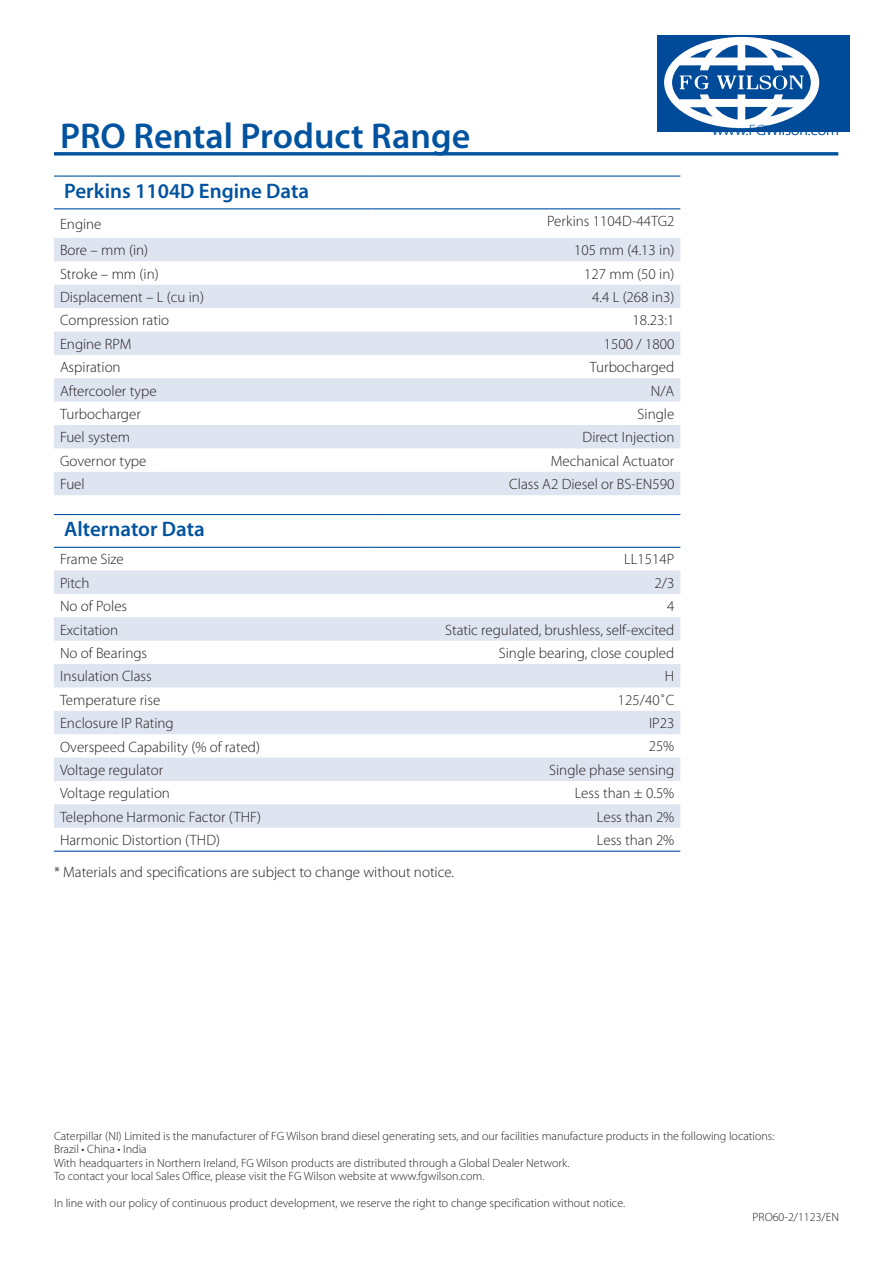
<style>
.page{position:relative;width:893px;height:1263px;background:#fff}
.page>*{position:absolute;margin:0;border:0;box-sizing:border-box;transform-origin:0 0}
.t1{font:600 36px "Myriad Pro";color:#0153a0}
._6_-_Table_Title{font:600 21px "Myriad Pro";color:#0153a0}
._7__Table_Text{font:300 15px "Myriad Pro";color:#231f20}
.t2{font:300 15px "Myriad Pro";color:#0153a0;scale:1.05 1}
.t3{font:300 12px/13.5px "Myriad Pro";color:#231f20}
</style>
<div class="page">
<hr style="left:54px;top:152px;width:784px;height:3px;background:#0153a0">
<svg style="left:657px;top:36px;width:192px;height:96px"></svg>
<svg style="left:54px;top:238px;width:626px;height:257px;fill:#dfe4f1"></svg>
<hr style="left:54px;top:176px;width:317px;height:1px;background:#0153a0">
<hr style="left:371px;top:176px;width:309px;height:1px;background:#0153a0">
<hr style="left:54px;top:208px;width:317px;height:1px;background:#0153a0">
<hr style="left:371px;top:208px;width:309px;height:1px;background:#0153a0">
<svg style="left:54px;top:570px;width:626px;height:258px;fill:#dfe4f1"></svg>
<hr style="left:54px;top:514px;width:318px;height:1px;background:#0153a0">
<hr style="left:372px;top:514px;width:308px;height:1px;background:#0153a0">
<hr style="left:54px;top:547px;width:318px;height:1px;background:#0153a0">
<hr style="left:372px;top:547px;width:308px;height:1px;background:#0153a0">
<hr style="left:54px;top:851px;width:318px;height:1px;background:#0153a0">
<hr style="left:372px;top:851px;width:308px;height:1px;background:#0153a0">
<h1 class="t1" style="left:60px;top:113px;width:412px">PRO Rental Product Range</h1>
<p class="t2" style="left:712px;top:121px;width:122px">www.FGWilson.com</p>
<p class="_6_-_Table_Title" style="left:64px;top:177px;width:246px">Perkins 1104D Engine Data</p>
<p class="_7__Table_Text" style="left:60px;top:216px;width:43px">Engine</p>
<p class="_7__Table_Text" style="left:547px;top:213px;width:129px">Perkins 1104D-44TG2</p>
<p class="_7__Table_Text" style="left:60px;top:242px;width:90px">Bore – mm (in)</p>
<p class="_7__Table_Text" style="left:574px;top:242px;width:102px">105 mm (4.13 in)</p>
<p class="_7__Table_Text" style="left:60px;top:265px;width:100px">Stroke – mm (in)</p>
<p class="_7__Table_Text" style="left:584px;top:265px;width:92px">127 mm (50 in)</p>
<p class="_7__Table_Text" style="left:60px;top:289px;width:145px">Displacement – L (cu in)</p>
<p class="_7__Table_Text" style="left:592px;top:289px;width:84px">4.4 L (268 in3)</p>
<p class="_7__Table_Text" style="left:60px;top:312px;width:111px">Compression ratio</p>
<p class="_7__Table_Text" style="left:632px;top:312px;width:43px">18.23:1</p>
<p class="_7__Table_Text" style="left:60px;top:336px;width:73px">Engine RPM</p>
<p class="_7__Table_Text" style="left:604px;top:335px;width:72px">1500 / 1800</p>
<p class="_7__Table_Text" style="left:60px;top:359px;width:62px">Aspiration</p>
<p class="_7__Table_Text" style="left:590px;top:359px;width:86px">Turbocharged</p>
<p class="_7__Table_Text" style="left:60px;top:382px;width:98px">Aftercooler type</p>
<p class="_7__Table_Text" style="left:651px;top:382px;width:25px">N/A</p>
<p class="_7__Table_Text" style="left:60px;top:406px;width:82px">Turbocharger</p>
<p class="_7__Table_Text" style="left:638px;top:406px;width:38px">Single</p>
<p class="_7__Table_Text" style="left:60px;top:429px;width:71px">Fuel system</p>
<p class="_7__Table_Text" style="left:583px;top:429px;width:93px">Direct Injection</p>
<p class="_7__Table_Text" style="left:60px;top:452px;width:88px">Governor type</p>
<p class="_7__Table_Text" style="left:551px;top:452px;width:125px">Mechanical Actuator</p>
<p class="_7__Table_Text" style="left:60px;top:476px;width:26px">Fuel</p>
<p class="_7__Table_Text" style="left:509px;top:476px;width:167px">Class A2 Diesel or BS-EN590</p>
<p class="_6_-_Table_Title" style="left:64px;top:516px;width:142px">Alternator Data</p>
<p class="_7__Table_Text" style="left:60px;top:551px;width:65px">Frame Size</p>
<p class="_7__Table_Text" style="left:624px;top:551px;width:52px">LL1514P</p>
<p class="_7__Table_Text" style="left:60px;top:575px;width:31px">Pitch</p>
<p class="_7__Table_Text" style="left:654px;top:574px;width:21px">2/3</p>
<p class="_7__Table_Text" style="left:60px;top:598px;width:69px">No of Poles</p>
<p class="_7__Table_Text" style="left:667px;top:598px;width:9px">4</p>
<p class="_7__Table_Text" style="left:60px;top:621px;width:60px">Excitation</p>
<p class="_7__Table_Text" style="left:445px;top:621px;width:231px">Static regulated, brushless, self-excited</p>
<p class="_7__Table_Text" style="left:60px;top:645px;width:89px">No of Bearings</p>
<p class="_7__Table_Text" style="left:499px;top:645px;width:177px">Single bearing, close coupled</p>
<p class="_7__Table_Text" style="left:60px;top:668px;width:93px">Insulation Class</p>
<p class="_7__Table_Text" style="left:665px;top:668px;width:11px">H</p>
<p class="_7__Table_Text" style="left:60px;top:691px;width:102px">Temperature rise</p>
<p class="_7__Table_Text" style="left:618px;top:691px;width:58px">125/40˚C</p>
<p class="_7__Table_Text" style="left:60px;top:715px;width:115px">Enclosure IP Rating</p>
<p class="_7__Table_Text" style="left:649px;top:715px;width:27px">IP23</p>
<p class="_7__Table_Text" style="left:60px;top:738px;width:202px">Overspeed Capability (% of rated)</p>
<p class="_7__Table_Text" style="left:649px;top:738px;width:27px">25%</p>
<p class="_7__Table_Text" style="left:60px;top:762px;width:105px">Voltage regulator</p>
<p class="_7__Table_Text" style="left:549px;top:762px;width:127px">Single phase sensing</p>
<p class="_7__Table_Text" style="left:60px;top:785px;width:112px">Voltage regulation</p>
<p class="_7__Table_Text" style="left:575px;top:785px;width:101px">Less than ± 0.5%</p>
<p class="_7__Table_Text" style="left:60px;top:808px;width:203px">Telephone Harmonic Factor (THF)</p>
<p class="_7__Table_Text" style="left:597px;top:808px;width:79px">Less than 2%</p>
<p class="_7__Table_Text" style="left:60px;top:832px;width:162px">Harmonic Distortion (THD)</p>
<p class="_7__Table_Text" style="left:597px;top:832px;width:79px">Less than 2%</p>
<p class="_7__Table_Text" style="left:54px;top:863px;width:402px">* Materials and specifications are subject to change without notice.</p>
<p class="t3" style="left:54px;top:1129px;width:722px">Caterpillar (NI) Limited is the manufacturer of FG Wilson brand diesel generating sets, and our facilities manufacture products in the following locations:<br>Brazil • China • India<br>With headquarters in Northern Ireland, FG Wilson products are distributed through a Global Dealer Network.<br>To contact your local Sales Office, please visit the FG Wilson website at www.fgwilson.com.</p>
<p class="t3" style="left:54px;top:1197px;width:573px">In line with our policy of continuous product development, we reserve the right to change specification without notice.</p>
<p class="t3" style="left:752px;top:1210px;width:88px">PRO60-2/1123/EN</p>
</div>
